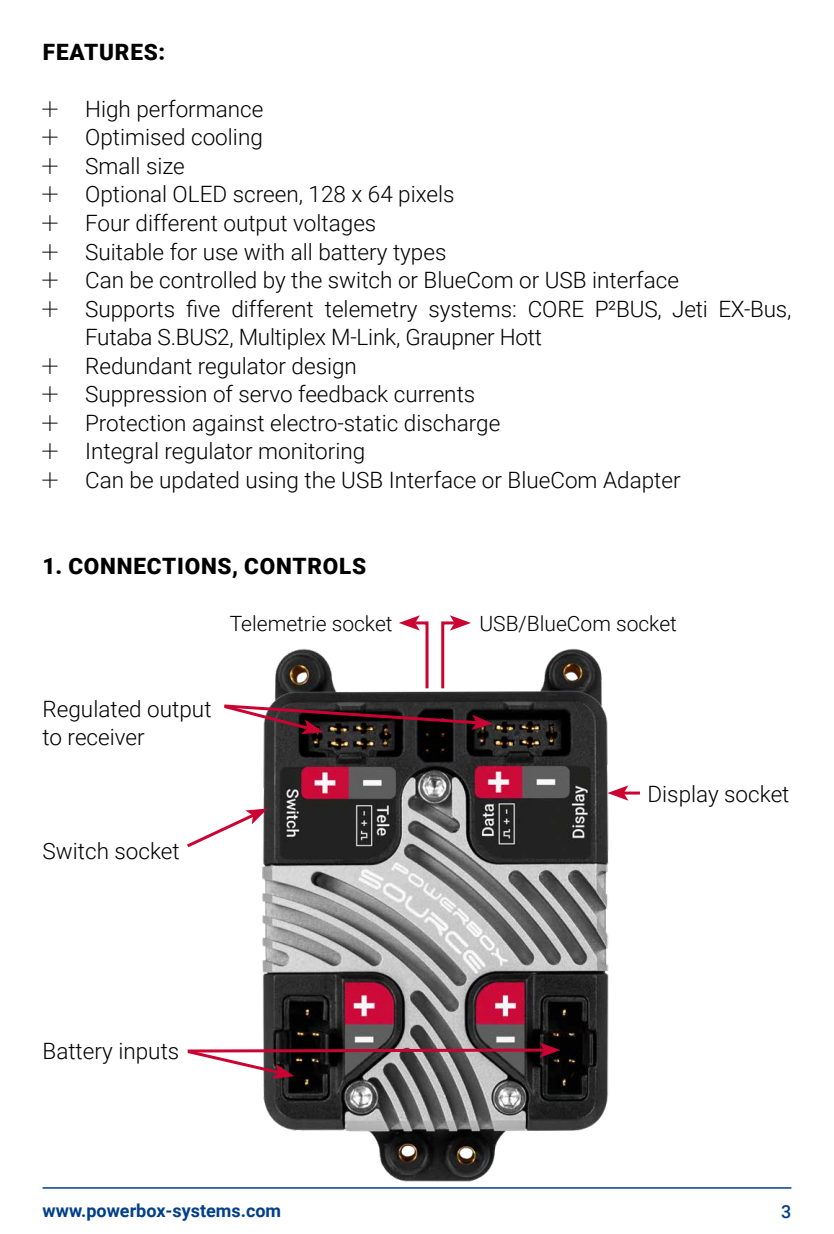
<style>
.page{position:relative;width:834px;height:1234px;background:#fff}
.page>*{position:absolute;margin:0;border:0;box-sizing:border-box;transform-origin:0 0}
.t1{font:300 22.5px/28.5px "Roboto";color:#000}
.t2{font:900 22.5px "Roboto";letter-spacing:.035em;color:#000}
.t3{font:300 21px "Roboto";color:#000}
.t4{font:700 18px "Roboto";color:#003f89}
.t5{font:500 18px "Roboto";color:#003f89}
.s1{font-family:"Industry PLUS";font-weight:400}
</style>
<div class="page">
<hr style="left:43px;top:1186px;width:748px;height:2px;background:#003f89">
<img style="left:262px;top:648px;width:378px;height:533px">
<svg style="left:399px;top:615px;width:31px;height:76px"></svg>
<svg style="left:439px;top:615px;width:32px;height:76px"></svg>
<svg style="left:187px;top:1042px;width:373px;height:36px"></svg>
<svg style="left:224px;top:702px;width:269px;height:32px"></svg>
<svg style="left:187px;top:808px;width:81px;height:41px"></svg>
<hr style="left:623px;top:791px;width:16px;height:3px;background:#ca0332">
<svg style="left:607px;top:785px;width:21px;height:15px"></svg>
<p class="t2" style="left:43px;top:36px;width:124px">FEATURES:</p>
<p class="t1" style="left:43px;top:94px;width:222px"><span class="s1">-</span> High performance</p>
<p class="t1" style="left:43px;top:122px;width:222px"><span class="s1">-</span> Optimised cooling</p>
<p class="t1" style="left:43px;top:151px;width:144px"><span class="s1">-</span> Small size</p>
<p class="t1" style="left:43px;top:179px;width:413px"><span class="s1">-</span> Optional OLED screen, 128 x 64 pixels</p>
<p class="t1" style="left:43px;top:208px;width:335px"><span class="s1">-</span> Four different output voltages</p>
<p class="t1" style="left:43px;top:236px;width:405px"><span class="s1">-</span> Suitable for use with all battery types</p>
<p class="t1" style="left:43px;top:265px;width:638px"><span class="s1">-</span> Can be controlled by the switch or BlueCom or USB interface</p>
<p class="t1" style="left:85px;top:293px;width:707px;text-indent:-43px"><span class="s1">-</span> Supports five different telemetry systems: CORE P²BUS, Jeti EX-Bus,<br>Futaba S.BUS2, Multiplex M-Link, Graupner Hott</p>
<p class="t1" style="left:43px;top:350px;width:316px"><span class="s1">-</span> Redundant regulator design</p>
<p class="t1" style="left:43px;top:379px;width:434px"><span class="s1">-</span> Suppression of servo feedback currents</p>
<p class="t1" style="left:43px;top:407px;width:459px"><span class="s1">-</span> Protection against electro-static discharge</p>
<p class="t1" style="left:43px;top:436px;width:324px"><span class="s1">-</span> Integral regulator monitoring</p>
<p class="t1" style="left:43px;top:464px;width:639px"><span class="s1">-</span> Can be updated using the USB Interface or BlueCom Adapter</p>
<p class="t2" style="left:43px;top:550px;width:325px">1. CONNECTIONS, CONTROLS</p>
<p class="t3" style="left:230px;top:609px;width:164px">Telemetrie socket</p>
<p class="t3" style="left:479px;top:609px;width:199px">USB/BlueCom socket</p>
<p class="t1" style="left:43px;top:693px;width:170px">Regulated output to receiver</p>
<p class="t1" style="left:43px;top:836px;width:139px">Switch socket</p>
<p class="t1" style="left:43px;top:1035px;width:138px">Battery inputs</p>
<p class="t1" style="left:647px;top:779px;width:143px">Display socket</p>
<p class="t4" style="left:43px;top:1197px;width:240px">www.powerbox-systems.com</p>
<p class="t5" style="left:781px;top:1198px;width:12px">3</p>
</div>
